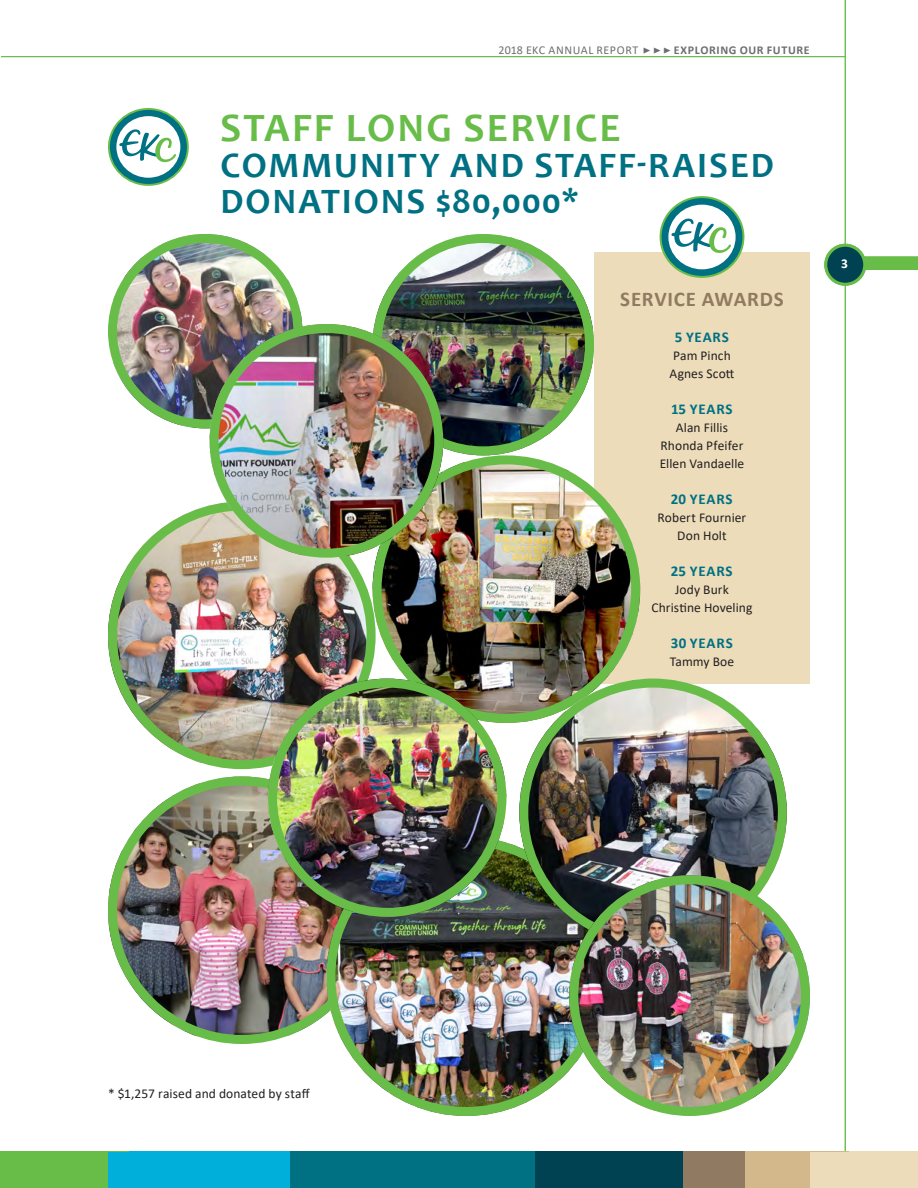
<style>
.page{position:relative;width:918px;height:1188px;background:#fff}
.page>*{position:absolute;margin:0;border:0;box-sizing:border-box;transform-origin:0 0}
.t1{font:700 40.5px "Candara";letter-spacing:.05em;color:#68bd49}
.t2{font:700 36px/36px "Candara";letter-spacing:.055em;color:#007083}
.t3{font:700 21px "Calibri";letter-spacing:.035em;color:#907a62}
.t4{font:700 15px "Calibri";letter-spacing:.045em;color:#007083}
.t5{font:13.5px/18px "Calibri";letter-spacing:.005em;color:#231f20;text-align:center}
.t6{font:700 13.5px "Calibri";color:#fff}
.t7{font:12px "Calibri";letter-spacing:.045em;color:#6d6e71}
.t8{font:700 12px "Calibri";letter-spacing:.055em;color:#6d6e71}
</style>
<div class="page">
<hr style="left:1px;top:56px;width:844px;height:1px;background:#68bd49">
<div style="left:837px;top:256px;width:81px;height:14px;background:#68bd49"></div>
<hr style="left:845px;top:0;width:1px;height:1188px;background:#68bd49">
<div style="left:826px;top:245px;width:39px;height:39px;background:#004251;border-radius:50%"></div>
<div style="left:824px;top:244px;width:42px;height:42px;border:3px solid #68bd49;border-radius:50%"></div>
<div style="left:0;top:1152px;width:167px;height:36px;background:#68bd49"></div>
<div style="left:130px;top:1152px;width:164px;height:36px;background:#00b0db"></div>
<div style="left:528px;top:1152px;width:155px;height:36px;background:#004251"></div>
<div style="left:683px;top:1152px;width:62px;height:36px;background:#907a62"></div>
<div style="left:745px;top:1152px;width:105px;height:36px;background:#d2b88b"></div>
<div style="left:290px;top:1152px;width:245px;height:36px;background:#007083"></div>
<div style="left:810px;top:1152px;width:108px;height:36px;background:#ecdcb9"></div>
<div style="left:108px;top:1152px;width:109px;height:36px;background:#00b0db"></div>
<svg style="left:108px;top:108px;width:81px;height:78px"></svg>
<div style="left:594px;top:252px;width:216px;height:432px;background:#ecdcb9"></div>
<svg style="left:660px;top:196px;width:84px;height:82px"></svg>
<img style="left:113px;top:234px;width:189px;height:194px">
<div style="left:108px;top:234px;width:194px;height:194px;border:9px solid #68bd49;border-radius:50%"></div>
<img style="left:373px;top:234px;width:221px;height:221px;border-radius:111px">
<div style="left:373px;top:234px;width:221px;height:221px;border:9px solid #68bd49;border-radius:50%"></div>
<img style="left:108px;top:505px;width:265px;height:258px">
<div style="left:108px;top:502px;width:268px;height:267px;border:9px solid #68bd49;border-radius:50%"></div>
<img style="left:373px;top:463px;width:267px;height:260px">
<div style="left:373px;top:455px;width:267px;height:268px;border:9px solid #68bd49;border-radius:50%"></div>
<img style="left:108px;top:777px;width:235px;height:259px">
<div style="left:108px;top:776px;width:268px;height:268px;border:9px solid #68bd49;border-radius:50%"></div>
<img style="left:326px;top:837px;width:280px;height:279px;border-radius:140px">
<img style="left:519px;top:679px;width:268px;height:267px;border-radius:134px">
<div style="left:519px;top:679px;width:268px;height:267px;border:9px solid #68bd49;border-radius:50%"></div>
<img style="left:210px;top:324px;width:233px;height:232px">
<div style="left:210px;top:324px;width:233px;height:234px;border:9px solid #68bd49;border-radius:50%"></div>
<img style="left:268px;top:679px;width:238px;height:238px;border-radius:119px">
<div style="left:268px;top:679px;width:238px;height:238px;border:9px solid #68bd49;border-radius:50%"></div>
<img style="left:569px;top:875px;width:241px;height:236px">
<div style="left:569px;top:875px;width:241px;height:241px;border:9px solid #68bd49;border-radius:50%"></div>
<p class="t7" style="left:499px;top:42px;width:141px">2018 EKC ANNUAL REPORT</p>
<p class="t8" style="left:674px;top:42px;width:137px">EXPLORING OUR FUTURE</p>
<h1 class="t1" style="left:220px;top:102px;width:402px">STAFF LONG SERVICE</h1>
<h2 class="t2" style="left:220px;top:147px;width:555px">COMMUNITY AND STAFF-RAISED<br>DONATIONS $80,000*</h2>
<h3 class="t3" style="left:620px;top:284px;width:165px">SERVICE AWARDS</h3>
<p class="t4" style="left:675px;top:326px;width:56px">5 YEARS</p>
<p class="t5" style="left:669px;top:346px;width:67px;text-align:left">Pam Pinch<br>Agnes Scott</p>
<p class="t4" style="left:671px;top:398px;width:63px">15 YEARS</p>
<p class="t5" style="left:660px;top:418px;width:86px">Alan Fillis<br>Rhonda Pfeifer<br>Ellen Vandaelle</p>
<p class="t4" style="left:671px;top:488px;width:63px">20 YEARS</p>
<p class="t5" style="left:658px;top:508px;width:90px">Robert Fournier<br>Don Holt</p>
<p class="t4" style="left:671px;top:560px;width:63px">25 YEARS</p>
<p class="t5" style="left:651px;top:580px;width:103px">Jody Burk<br>Christine Hoveling</p>
<p class="t4" style="left:671px;top:632px;width:63px">30 YEARS</p>
<p class="t5" style="left:670px;top:652px;width:66px">Tammy Boe</p>
<p class="t6" style="left:841px;top:254px;width:8px">3</p>
<p class="t5" style="left:108px;top:1084px;width:203px">* $1,257 raised and donated by staff</p>
</div>
